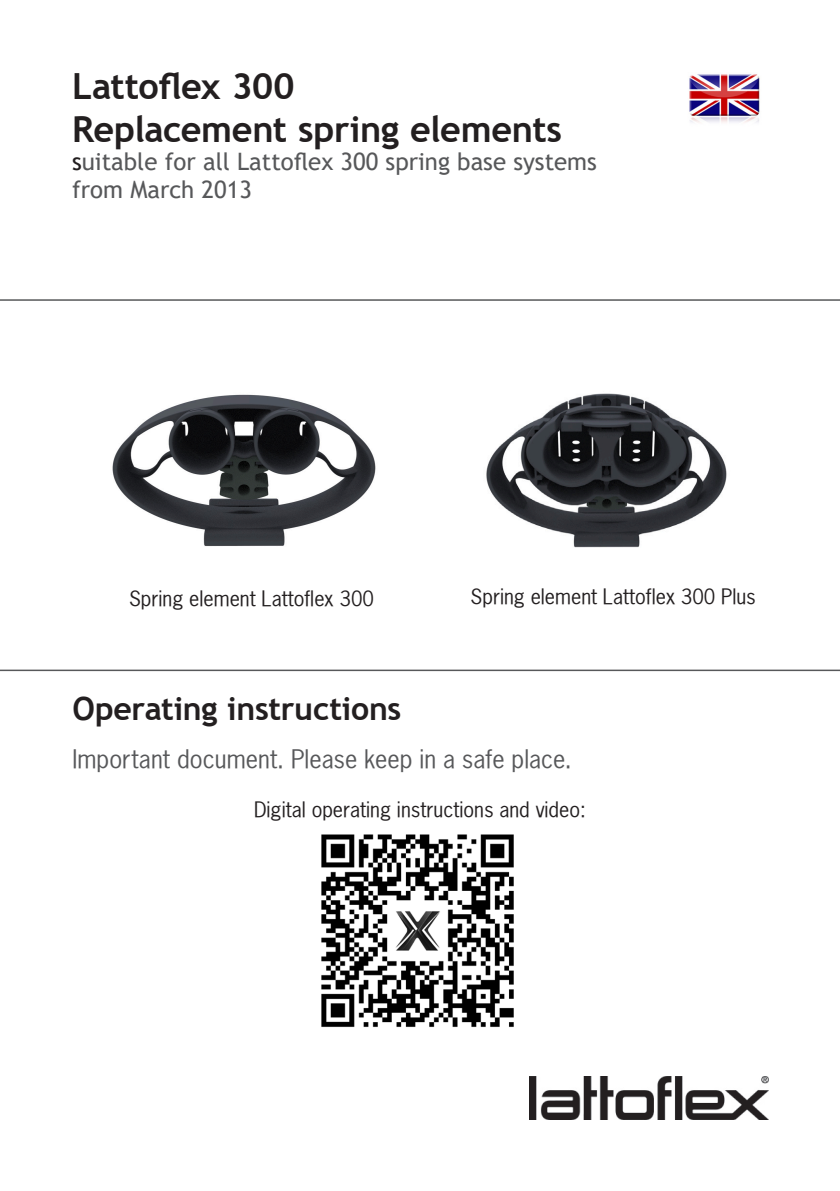
<style>
.page{position:relative;width:840px;height:1191px;background:#fff}
.page>*{position:absolute;margin:0;border:0;box-sizing:border-box;transform-origin:0 0}
.t1{font:700 36px/43.2px "Trebuchet MS";letter-spacing:-.01em;color:#231f20}
.t2{font:700 32px "Trebuchet MS";letter-spacing:-.01em;color:#231f20}
.t3{font:24px/28px "Trebuchet MS";color:#57585a}
.t4{font:24px "News Gothic";color:#57585a}
.t5{font:20px "News Gothic";color:#231f20}
.s1{color:#231f20}
</style>
<div class="page">
<img style="left:486px;top:393px;width:241px;height:155px">
<hr style="left:0;top:299px;width:839px;height:2px;background:#57585a">
<hr style="left:0;top:669px;width:839px;height:2px;background:#57585a">
<img style="left:112px;top:394px;width:264px;height:152px">
<img style="left:321px;top:834px;width:193px;height:193px">
<img style="left:689px;top:74px;width:71px;height:49px">
<img style="left:529px;top:1076px;width:239px;height:43px">
<h1 class="t1" style="left:72px;top:64px;width:491px">Lattoflex 300<br>Replacement spring elements</h1>
<p class="t3" style="left:72px;top:147px;width:526px"><span class="s1">s</span>uitable for all Lattoflex 300 spring base systems from March 2013</p>
<p class="t5" style="left:129px;top:585px;width:246px">Spring element Lattoflex 300</p>
<p class="t5" style="left:470px;top:584px;width:286px">Spring element Lattoflex 300 Plus</p>
<h2 class="t2" style="left:72px;top:689px;width:330px">Operating instructions</h2>
<p class="t4" style="left:72px;top:744px;width:500px">Important document. Please keep in a safe place.</p>
<p class="t5" style="left:254px;top:796px;width:333px">Digital operating instructions and video:</p>
</div>
